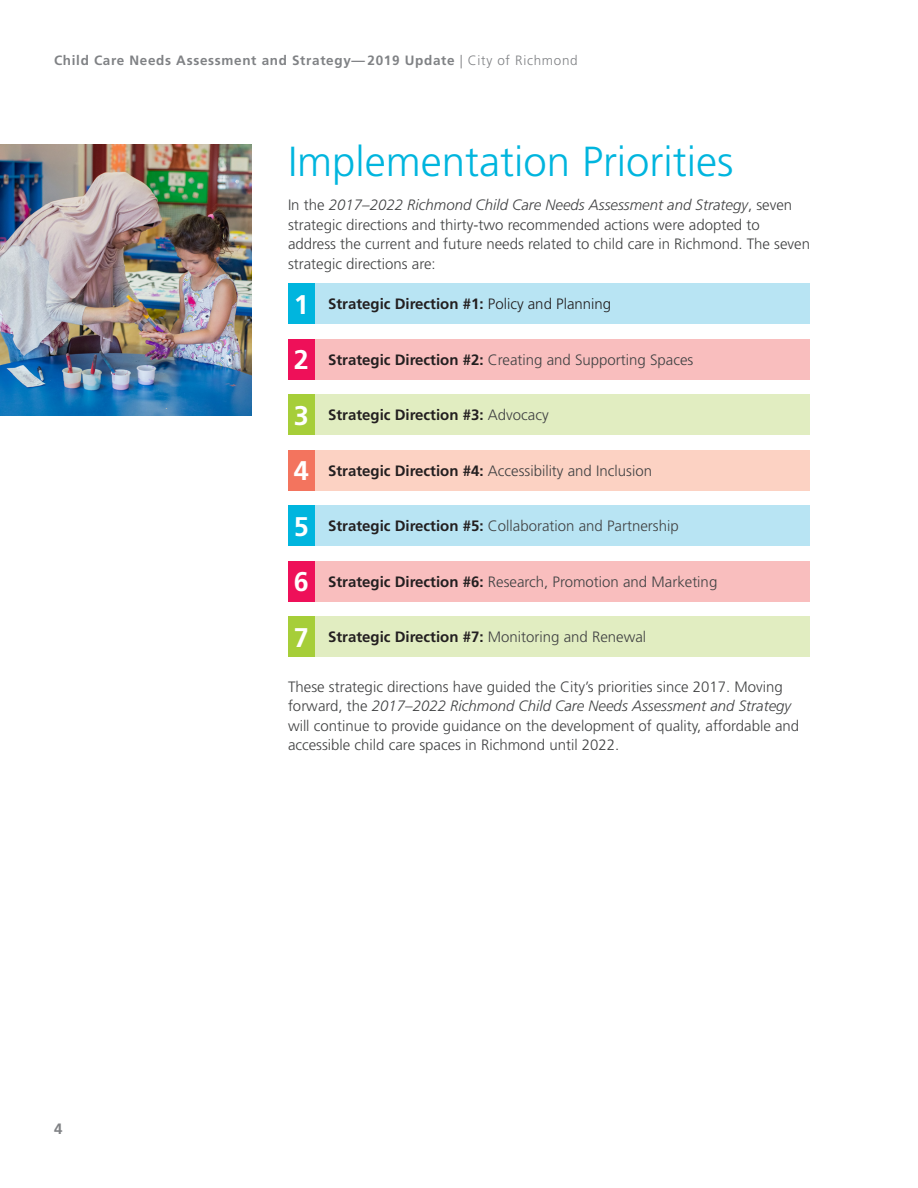
<style>
.page{position:relative;width:918px;height:1188px;background:#fff}
.page>*{position:absolute;margin:0;border:0;box-sizing:border-box;transform-origin:0 0}
.Heading{font:300 42px "Frutiger LT Std";color:#00b5de}
.t1{font:700 27px "Frutiger LT Std";color:#fff}
.Body_Copy{font:300 15px/19.5px "Frutiger LT Std";color:#414243}
.Body_Copy-2{font:700 15px "Frutiger LT Std";color:#231f20}
.t2{font:700 15px "Frutiger LT Std";color:#808285}
.t3{font:700 13.5px "Frutiger LT Std";letter-spacing:.05em;color:#808285}
.s1{font-weight:300}
.s2{font-style:italic}
.s3{font-weight:700;color:#231f20}
.s4{font-weight:300;color:#414243}
</style>
<div class="page">
<div style="left:288px;top:284px;width:522px;height:40px;background:#b8e4f3"></div>
<div style="left:288px;top:284px;width:27px;height:40px;background:#00b5de"></div>
<div style="left:288px;top:339px;width:522px;height:41px;background:#f9bebe"></div>
<div style="left:288px;top:339px;width:27px;height:41px;background:#ee1059"></div>
<div style="left:288px;top:394px;width:522px;height:41px;background:#e1edc1"></div>
<div style="left:288px;top:394px;width:27px;height:41px;background:#a6ce39"></div>
<div style="left:288px;top:450px;width:522px;height:40px;background:#fcd2c3"></div>
<div style="left:288px;top:450px;width:27px;height:40px;background:#f3745e"></div>
<div style="left:288px;top:506px;width:522px;height:40px;background:#b8e4f3"></div>
<div style="left:288px;top:506px;width:27px;height:40px;background:#00b5de"></div>
<div style="left:288px;top:561px;width:522px;height:41px;background:#f9bebe"></div>
<div style="left:288px;top:561px;width:27px;height:41px;background:#ee1059"></div>
<div style="left:288px;top:616px;width:522px;height:41px;background:#e1edc1"></div>
<div style="left:288px;top:616px;width:27px;height:41px;background:#a6ce39"></div>
<img style="left:0;top:144px;width:252px;height:272px">
<p class="t3" style="left:54px;top:52px;width:525px">Child Care Needs Assessment and Strategy— 2019 Update <span class="s1">| City of Richmond</span></p>
<p class="t2" style="left:54px;top:1120px;width:10px">4</p>
<p class="Heading" style="left:288px;top:137px;width:447px">Implementation Priorities</p>
<p class="Body_Copy" style="left:288px;top:195px;width:524px">In the <span class="s2">2017–2022 Richmond Child Care Needs Assessment and Strategy</span>, seven strategic directions and thirty-two recommended actions were adopted to address the current and future needs related to child care in Richmond. The seven strategic directions are:</p>
<p class="t1" style="left:294px;top:289px;width:17px">1</p>
<p class="Body_Copy-2" style="left:328px;top:295px;width:285px">Strategic Direction #1: <span class="s1">Policy and Planning</span></p>
<p class="t1" style="left:294px;top:344px;width:17px">2</p>
<p class="Body_Copy" style="left:328px;top:350px;width:367px"><span class="s3">Strategic Direction #2:</span> Creating and Supporting Spaces</p>
<p class="t1" style="left:294px;top:400px;width:17px">3</p>
<p class="Body_Copy-2" style="left:328px;top:406px;width:222px">Strategic Direction #3: <span class="s4">Advocacy</span></p>
<p class="t1" style="left:294px;top:455px;width:17px">4</p>
<p class="Body_Copy" style="left:328px;top:461px;width:325px"><span class="s3">Strategic Direction #4:</span> Accessibility and Inclusion</p>
<p class="t1" style="left:294px;top:511px;width:17px">5</p>
<p class="Body_Copy" style="left:328px;top:517px;width:352px"><span class="s3">Strategic Direction #5:</span> Collaboration and Partnership</p>
<p class="t1" style="left:294px;top:566px;width:17px">6</p>
<p class="Body_Copy" style="left:328px;top:572px;width:391px"><span class="s3">Strategic Direction #6:</span> Research, Promotion and Marketing</p>
<p class="t1" style="left:294px;top:622px;width:17px">7</p>
<p class="Body_Copy-2" style="left:328px;top:628px;width:320px">Strategic Direction #7: <span class="s4">Monitoring and Renewal</span></p>
<p class="Body_Copy" style="left:288px;top:677px;width:513px">These strategic directions have guided the City’s priorities since 2017. Moving forward, the <span class="s2">2017–2022 Richmond Child Care Needs Assessment and Strategy </span>will continue to provide guidance on the development of quality, affordable and accessible child care spaces in Richmond until 2022.</p>
</div>
